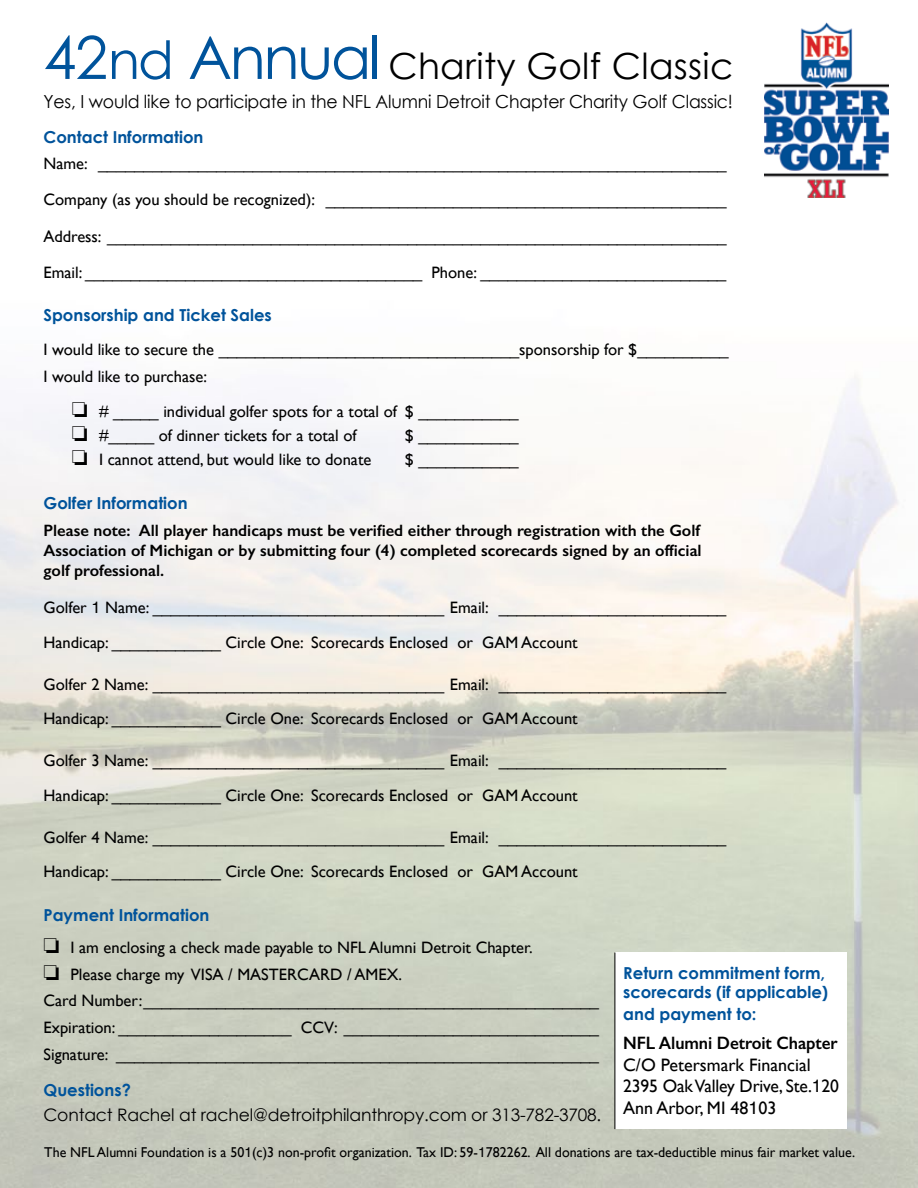
<style>
.page{position:relative;width:918px;height:1188px;background:#fff}
.page>*{position:absolute;margin:0;border:0;box-sizing:border-box;transform-origin:0 0}
.t1{font:36px "Century Gothic";letter-spacing:.01em;color:#000}
.t2{font:18px "Century Gothic";letter-spacing:-.01em;color:#000;scale:.96 1}
.t3{font:18px/21.6px "Gill Sans";color:#000}
.t4{font:600 18px "Gill Sans";letter-spacing:-.005em;color:#000;scale:.95 1}
.t5{font:17.25px "Century Gothic";letter-spacing:-.01em;color:#000}
.t6{font:16.5px/27px "Gill Sans";color:#000}
.t7{font:600 16.5px/19.8px "Gill Sans";color:#000;text-align:justify}
.t8{font:700 16.5px/19.8px "Century Gothic";color:#00539b}
.t9{font:14.25px "Gill Sans";color:#000}
.s1{font-size:59.25px;color:#00539b}
.s2{font-size:52.5px;color:#00539b}
.s3{font-family:"Helvetica"}
</style>
<div class="page">
<img style="left:0;top:22px;width:918px;height:1166px">
<div style="left:615px;top:953px;width:232px;height:176px;background:#fff"></div>
<hr style="left:615px;top:953px;width:1px;height:176px;background:#000">
<img style="left:765px;top:23px;width:124px;height:174px">
<h1 class="t1" style="left:44px;top:41px;width:691px"><span class="s1">42</span><span class="s2">nd</span> <span class="s1">Annual</span> Charity Golf Classic</h1>
<p class="t2" style="left:44px;top:89px;width:720px">Yes, I would like to participate in the NFL Alumni Detroit Chapter Charity Golf Classic!</p>
<p class="t8" style="left:44px;top:126px;width:162px">Contact Information</p>
<p class="t6" style="left:44px;top:146px;width:685px;line-height:36px;text-align:justify">Name: _____________________________________________________________________ Company (as you should be recognized): ____________________________________________ Address: ____________________________________________________________________ Email: _____________________________________ Phone: ___________________________</p>
<p class="t8" style="left:44px;top:304px;width:230px">Sponsorship and Ticket Sales</p>
<p class="t6" style="left:44px;top:336px;width:687px">I would like to secure the _________________________________sponsorship for $__________<br>I would like to purchase:</p>
<p class="t6" style="left:72px;top:398px;width:448px">□ # _____ individual golfer spots for a total of $ ___________</p>
<p class="t6" style="left:72px;top:422px;width:286px">□ #_____ of dinner tickets for a total of</p>
<p class="t6" style="left:405px;top:422px;width:115px">$ ___________</p>
<p class="t6" style="left:72px;top:446px;width:301px">□ I cannot attend, but would like to donate</p>
<p class="t6" style="left:405px;top:446px;width:115px">$ ___________</p>
<p class="t8" style="left:43px;top:492px;width:146px">Golfer Information</p>
<p class="t7" style="left:43px;top:520px;width:660px">Please note: All player handicaps must be verified either through registration with the Golf Association of Michigan or by submitting four (4) completed scorecards signed by an official golf professional.</p>
<p class="t6" style="left:43px;top:590px;width:684px;line-height:34.5px">Golfer <span class="s3">1</span> Name: ________________________________ Email: _________________________<br>Handicap: ____________ Circle One: Scorecards Enclosed or GAM Account</p>
<p class="t6" style="left:43px;top:667px;width:684px;line-height:34.5px">Golfer 2 Name: ________________________________ Email: _________________________<br>Handicap: ____________ Circle One: Scorecards Enclosed or GAM Account</p>
<p class="t6" style="left:43px;top:743px;width:684px;line-height:34.5px">Golfer 3 Name: ________________________________ Email: _________________________<br>Handicap: ____________ Circle One: Scorecards Enclosed or GAM Account</p>
<p class="t6" style="left:43px;top:820px;width:684px;line-height:34.5px">Golfer 4 Name: ________________________________ Email: _________________________<br>Handicap: ____________ Circle One: Scorecards Enclosed or GAM Account</p>
<p class="t8" style="left:43px;top:904px;width:167px">Payment Information</p>
<p class="t6" style="left:44px;top:933px;width:491px">□ I am enclosing a check made payable to NFL Alumni Detroit Chapter.</p>
<p class="t6" style="left:44px;top:960px;width:557px">□ Please charge my VISA / MASTERCARD / AMEX.<br>Card Number:__________________________________________________ Expiration: ___________________ CCV: ____________________________ Signature: _____________________________________________________</p>
<p class="t8" style="left:44px;top:1080px;width:89px">Questions?</p>
<p class="t5" style="left:44px;top:1102px;width:559px">Contact Rachel at rachel@detroitphilanthropy.com or 313-782-3708.</p>
<p class="t8" style="left:623px;top:962px;width:206px">Return commitment form, scorecards (if applicable)</p>
<p class="t8" style="left:623px;top:1003px;width:135px">and payment to:</p>
<p class="t4" style="left:623px;top:1032px;width:227px">NFL Alumni Detroit Chapter</p>
<p class="t3" style="left:623px;top:1054px;width:217px">C/O Petersmark Financial<br>2395 Oak Valley Drive, Ste.<span class="s3">1</span>20<br>Ann Arbor, MI 48<span class="s3">1</span>03</p>
<p class="t9" style="left:44px;top:1144px;width:812px">The NFL Alumni Foundation is a 50<span class="s3">1</span>(c)3 non-profit organization. Tax ID: 59-<span class="s3">1</span>782262. All donations are tax-deductible minus fair market value.</p>
</div>
